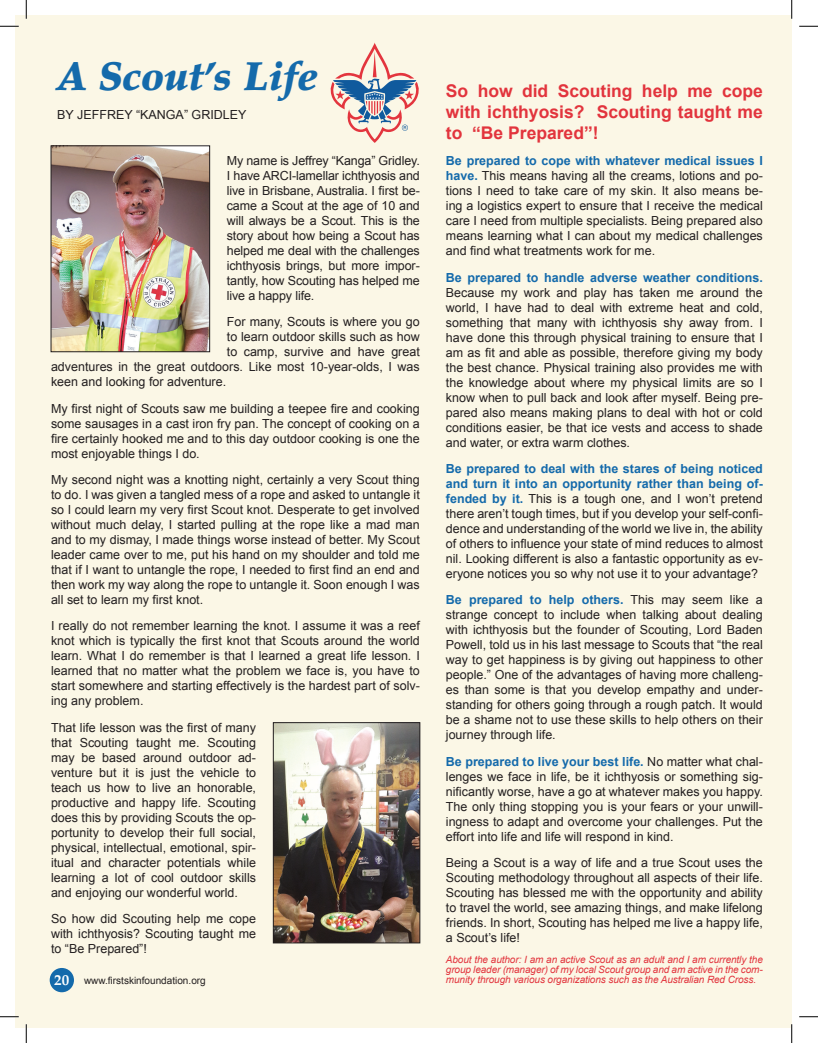
<style>
.page{position:relative;width:818px;height:1043px;background:#fff}
.page>*{position:absolute;margin:0;border:0;box-sizing:border-box;transform-origin:0 0}
.t1{font:italic 900 40px "Palatino";color:#146aab}
.t2{font:700 17.5px/21px "Arial";color:#e2343d;text-align:justify}
.t3{font:12.5px/15px "Arial";color:#231f20;text-align:justify}
.t4{font:700 12.5px "Arial";color:#146aab}
.t5{font:italic 10px/10px "Arial";letter-spacing:-.01em;color:#e2343d;text-align:justify}
.t6{font:10px "Arial";color:#231f20}
.s1{font-family:"Palatino";font-weight:700;font-size:15px;color:#fff}
.s2{font-weight:700;color:#146aab}
</style>
<div class="page">
<div style="left:15px;top:15px;width:776px;height:1013px;background:#fbf7e6"></div>
<div style="left:50px;top:968px;width:24px;height:24px;background:#146aab;border-radius:50%"></div>
<img style="left:53px;top:147px;width:155px;height:203px">
<div style="left:51px;top:145px;width:159px;height:207px;border:1px solid #231f20"></div>
<img style="left:275px;top:724px;width:143px;height:217px">
<div style="left:273px;top:722px;width:147px;height:221px;border:1px solid #231f20"></div>
<svg style="left:330px;top:42px;width:89px;height:101px"></svg>
<svg style="left:0;top:25px;width:19px;height:2px"></svg>
<svg style="left:799px;top:25px;width:19px;height:2px"></svg>
<svg style="left:0;top:1016px;width:19px;height:1px"></svg>
<svg style="left:799px;top:1016px;width:19px;height:1px"></svg>
<svg style="left:25px;top:0;width:2px;height:19px"></svg>
<svg style="left:25px;top:1024px;width:2px;height:18px"></svg>
<svg style="left:791px;top:0;width:1px;height:19px"></svg>
<svg style="left:791px;top:1024px;width:1px;height:18px"></svg>
<h1 class="t1" style="left:57px;top:52px;width:262px">A Scout’s Life</h1>
<p class="t3" style="left:57px;top:107px;width:191px">BY JEFFREY “KANGA” GRIDLEY</p>
<p class="t3" style="left:227px;top:153px;width:194px">My name is Jeffrey “Kanga” Gridley.<br>I have ARCI-lamellar ichthyosis and live in Brisbane, Australia. I first be&shy;came a Scout at the age of 10 and will always be a Scout. This is the story about how being a Scout has helped me deal with the challenges ichthyosis brings, but more impor&shy;tantly, how Scouting has helped me live a happy life.</p>
<p class="t3" style="left:227px;top:314px;width:194px">For many, Scouts is where you go</p>
<p class="t3" style="left:227px;top:329px;width:194px">to learn outdoor skills such as how</p>
<p class="t3" style="left:227px;top:344px;width:194px">to camp, survive and have great</p>
<p class="t3" style="left:51px;top:359px;width:370px">adventures in the great outdoors. Like most 10-year-olds, I was</p>
<p class="t3" style="left:51px;top:374px;width:177px">keen and looking for adventure.</p>
<p class="t3" style="left:51px;top:401px;width:370px">My first night of Scouts saw me building a teepee fire and cooking some sausages in a cast iron fry pan. The concept of cooking on a fire certainly hooked me and to this day outdoor cooking is one the most enjoyable things I do.</p>
<p class="t3" style="left:51px;top:472px;width:370px">My second night was a knotting night, certainly a very Scout thing to do. I was given a tangled mess of a rope and asked to untangle it so I could learn my very first Scout knot. Desperate to get involved without much delay, I started pulling at the rope like a mad man and to my dismay, I made things worse instead of better. My Scout leader came over to me, put his hand on my shoulder and told me that if I want to untangle the rope, I needed to first find an end and then work my way along the rope to untangle it. Soon enough I was all set to learn my first knot.</p>
<p class="t3" style="left:51px;top:618px;width:370px">I really do not remember learning the knot. I assume it was a reef knot which is typically the first knot that Scouts around the world learn. What I do remember is that I learned a great life lesson. I learned that no matter what the problem we face is, you have to start somewhere and starting effectively is the hardest part of solv&shy;ing any problem.</p>
<p class="t3" style="left:51px;top:719px;width:206px">That life lesson was the first of many that Scouting taught me. Scouting may be based around outdoor ad&shy;venture but it is just the vehicle to teach us how to live an honorable, productive and happy life. Scouting does this by providing Scouts the op&shy;portunity to develop their full social, physical, intellectual, emotional, spir&shy;itual and character potentials while learning a lot of cool outdoor skills and enjoying our wonderful world.</p>
<p class="t3" style="left:51px;top:911px;width:206px">So how did Scouting help me cope with ichthyosis? Scouting taught me to “Be Prepared”!</p>
<p class="t6" style="left:54px;top:973px;width:153px"><span class="s1">20</span> www.firstskinfoundation.org</p>
<h2 class="t2" style="left:446px;top:81px;width:318px">So how did Scouting help me cope with ichthyosis? Scouting taught me to “Be Prepared”!</h2>
<p class="t3" style="left:446px;top:153px;width:318px"><span class="s2">Be prepared to cope with whatever medical issues I have.</span> This means having all the creams, lotions and po&shy;tions I need to take care of my skin. It also means be&shy;ing a logistics expert to ensure that I receive the medical care I need from multiple specialists. Being prepared also means learning what I can about my medical challenges and find what treatments work for me.</p>
<p class="t4" style="left:446px;top:269px;width:318px">Be prepared to handle adverse weather conditions.</p>
<p class="t3" style="left:446px;top:285px;width:318px">Because my work and play has taken me around the world, I have had to deal with extreme heat and cold, something that many with ichthyosis shy away from. I have done this through physical training to ensure that I am as fit and able as possible, therefore giving my body the best chance. Physical training also provides me with the knowledge about where my physical limits are so I know when to pull back and look after myself. Being pre&shy;pared also means making plans to deal with hot or cold conditions easier, be that ice vests and access to shade and water, or extra warm clothes.</p>
<p class="t3" style="left:446px;top:461px;width:318px"><span class="s2">Be prepared to deal with the stares of being noticed and turn it into an opportunity rather than being of&shy;fended by it.</span> This is a tough one, and I won’t pretend there aren’t tough times, but if you develop your self-confi&shy;dence and understanding of the world we live in, the ability of others to influence your state of mind reduces to almost nil. Looking different is also a fantastic opportunity as ev&shy;eryone notices you so why not use it to your advantage?</p>
<p class="t3" style="left:446px;top:592px;width:318px"><span class="s2">Be prepared to help others.</span> This may seem like a strange concept to include when talking about dealing with ichthyosis but the founder of Scouting, Lord Baden Powell, told us in his last message to Scouts that “the real way to get happiness is by giving out happiness to other people.” One of the advantages of having more challeng&shy;es than some is that you develop empathy and under&shy;standing for others going through a rough patch. It would be a shame not to use these skills to help others on their journey through life.</p>
<p class="t3" style="left:446px;top:753px;width:318px"><span class="s2">Be prepared to live your best life.</span> No matter what chal&shy;lenges we face in life, be it ichthyosis or something sig&shy;nificantly worse, have a go at whatever makes you happy.<br>The only thing stopping you is your fears or your unwill&shy;ingness to adapt and overcome your challenges. Put the effort into life and life will respond in kind.</p>
<p class="t3" style="left:446px;top:855px;width:318px">Being a Scout is a way of life and a true Scout uses the Scouting methodology throughout all aspects of their life.<br>Scouting has blessed me with the opportunity and ability to travel the world, see amazing things, and make lifelong friends. In short, Scouting has helped me live a happy life, a Scout’s life!</p>
<p class="t5" style="left:446px;top:954px;width:318px">About the author: I am an active Scout as an adult and I am currently the group leader (manager) of my local Scout group and am active in the com&shy;munity through various organizations such as the Australian Red Cross.</p>
</div>
